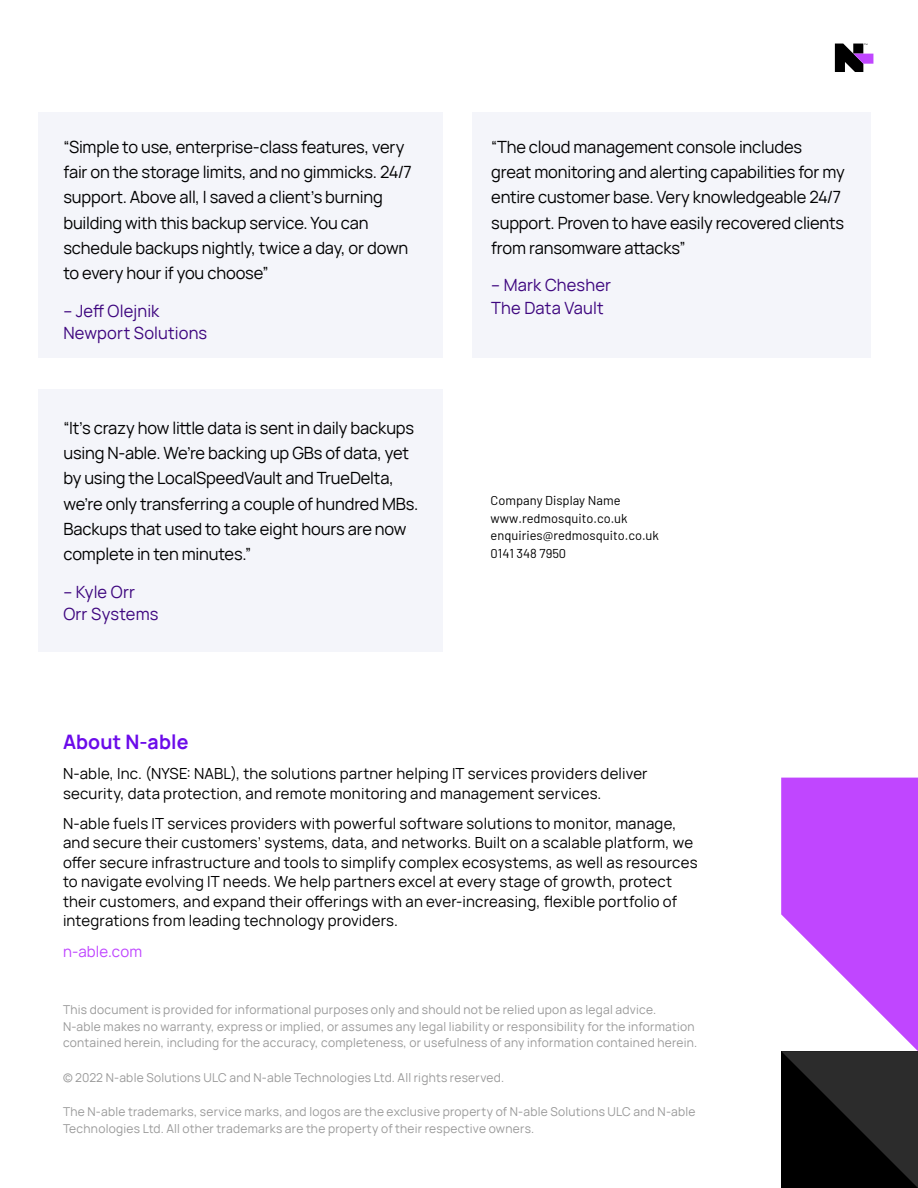
<style>
.page{position:relative;width:918px;height:1188px;background:#fff}
.page>*{position:absolute;margin:0;border:0;box-sizing:border-box;transform-origin:0 0}
.t1{font:700 19.5px "Manrope";letter-spacing:.01em;color:#6b0bea}
.t2{font:16.5px/25.3px "Manrope";letter-spacing:-.01em;color:#000}
.t3{font:16.5px/22.5px "Manrope";letter-spacing:.01em;color:#3e067f}
.t4{font:15px/19.5px "Manrope";letter-spacing:.015em;color:#000}
.t5{font:15px "Manrope";letter-spacing:.015em;color:#bf45ff}
.t6{font:12.9px "Barlow";color:#000}
.t7{font:12px/16.5px "Manrope";letter-spacing:.02em;color:#999}
</style>
<div class="page">
<div style="left:38px;top:390px;width:405px;height:262px;background:#f4f5fa"></div>
<div style="left:38px;top:112px;width:405px;height:246px;background:#f4f5fa"></div>
<div style="left:472px;top:112px;width:398px;height:246px;background:#f4f5fa"></div>
<svg style="left:835px;top:44px;width:38px;height:28px"></svg>
<svg style="left:781px;top:778px;width:137px;height:410px"></svg>
<p class="t2" style="left:63px;top:133px;width:350px">“Simple to use, enterprise-class features, very fair on the storage limits, and no gimmicks. 24/7 support. Above all, I saved a client’s burning building with this backup service. You can schedule backups nightly, twice a day, or down to every hour if you choose”</p>
<p class="t3" style="left:63px;top:299px;width:145px">– Jeff Olejnik<br>Newport Solutions</p>
<p class="t2" style="left:63px;top:414px;width:356px">“It’s crazy how little data is sent in daily backups using N-able. We’re backing up GBs of data, yet by using the LocalSpeedVault and TrueDelta, we’re only transferring a couple of hundred MBs.<br>Backups that used to take eight hours are now complete in ten minutes.”</p>
<p class="t3" style="left:63px;top:580px;width:97px">– Kyle Orr<br>Orr Systems</p>
<p class="t2" style="left:491px;top:133px;width:355px">“The cloud management console includes great monitoring and alerting capabilities for my entire customer base. Very knowledgeable 24/7 support. Proven to have easily recovered clients from ransomware attacks”</p>
<p class="t3" style="left:491px;top:273px;width:121px">– Mark Chesher<br>The Data Vault</p>
<p class="t6" style="left:491px;top:491px;width:131px">Company Display Name</p>
<p class="t6" style="left:491px;top:509px;width:139px">www.redmosquito.co.uk</p>
<p class="t6" style="left:491px;top:526px;width:170px">enquiries@redmosquito.co.uk</p>
<p class="t6" style="left:491px;top:544px;width:77px">0141 348 7950</p>
<p class="t1" style="left:63px;top:725px;width:127px">About N-able</p>
<p class="t4" style="left:63px;top:763px;width:586px">N-able, Inc. (NYSE: NABL), the solutions partner helping IT services providers deliver security, data protection, and remote monitoring and management services.</p>
<p class="t4" style="left:63px;top:813px;width:636px">N-able fuels IT services providers with powerful software solutions to monitor, manage, and secure their customers’ systems, data, and networks. Built on a scalable platform, we offer secure infrastructure and tools to simplify complex ecosystems, as well as resources to navigate evolving IT needs. We help partners excel at every stage of growth, protect their customers, and expand their offerings with an ever-increasing, flexible portfolio of integrations from leading technology providers.</p>
<p class="t5" style="left:63px;top:940px;width:81px">n-able.com</p>
<p class="t7" style="left:63px;top:1001px;width:636px">This document is provided for informational purposes only and should not be relied upon as legal advice.<br>N-able makes no warranty, express or implied, or assumes any legal liability or responsibility for the information contained herein, including for the accuracy, completeness, or usefulness of any information contained herein.</p>
<p class="t7" style="left:63px;top:1068px;width:443px">© 2022 N-able Solutions ULC and N-able Technologies Ltd. All rights reserved.</p>
<p class="t7" style="left:63px;top:1103px;width:634px">The N-able trademarks, service marks, and logos are the exclusive property of N-able Solutions ULC and N-able<br>Technologies Ltd. All other trademarks are the property of their respective owners.</p>
</div>
